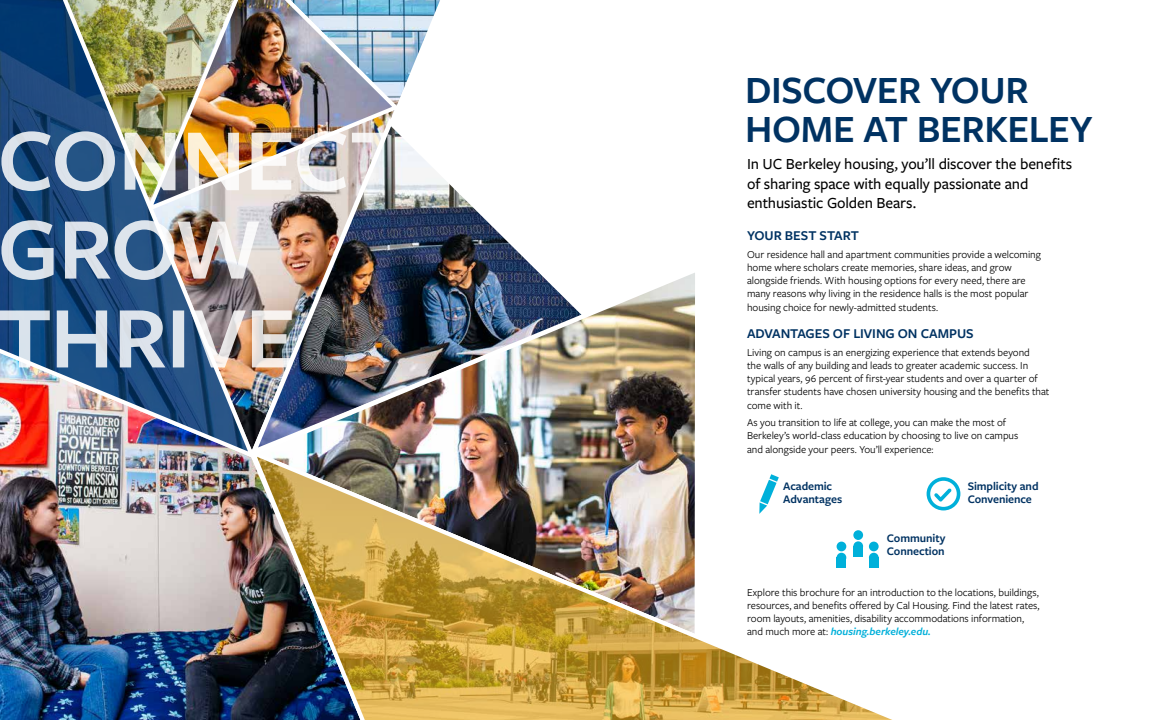
<style>
.page{position:relative;width:1152px;height:720px;background:#fff}
.page>*{position:absolute;margin:0;border:0;box-sizing:border-box;transform-origin:0 0}
.t1{font:600 40px/39px "Freight Sans Pro";letter-spacing:-.01em;color:#003262}
.t2{font:500 16px/19.2px "Freight Sans Pro";letter-spacing:-.01em;color:#000}
.t3{font:600 14px "Freight Sans Pro";letter-spacing:-.005em;color:#003262}
.t4{font:600 12px/12.9px "Freight Sans Pro";letter-spacing:-.01em;color:#003262}
.t5{font:11px/13.2px "Freight Sans Pro";letter-spacing:-.005em;color:#000}
.s1{font-weight:600;font-style:italic;color:#00b0da}
</style>
<div class="page">
<img style="left:0;top:463px;width:246px;height:257px">
<img style="left:401px;top:0;width:39px;height:95px">
<img style="left:301px;top:0;width:100px;height:114px">
<img style="left:0;top:0;width:245px;height:460px">
<img style="left:1px;top:0;width:300px;height:211px">
<svg style="left:0;top:310px;width:238px;height:57px;background:#7b93ae"></svg>
<img style="left:1px;top:220px;width:244px;height:60px">
<img style="left:1px;top:131px;width:244px;height:60px">
<svg style="left:957px;top:484px;width:3px;height:20px"></svg>
<img style="left:245px;top:114px;width:283px;height:148px">
<img style="left:238px;top:262px;width:457px;height:382px">
<img style="left:246px;top:448px;width:708px;height:272px">
<h1 class="t1" style="left:745px;top:69px;width:349px">DISCOVER YOUR<br>HOME AT BERKELEY</h1>
<h2 class="t2" style="left:747px;top:154px;width:327px">In UC Berkeley housing, you’ll discover the benefits of sharing space with equally passionate and enthusiastic Golden Bears.</h2>
<p class="t3" style="left:747px;top:226px;width:113px">YOUR BEST START</p>
<p class="t5" style="left:747px;top:247px;width:295px">Our residence hall and apartment communities provide a welcoming home where scholars create memories, share ideas, and grow alongside friends. With housing options for every need, there are many reasons why living in the residence halls is the most popular housing choice for newly-admitted students.</p>
<p class="t3" style="left:747px;top:324px;width:228px">ADVANTAGES OF LIVING ON CAMPUS</p>
<p class="t5" style="left:747px;top:345px;width:304px">Living on campus is an energizing experience that extends beyond<br>the walls of any building and leads to greater academic success. In typical years, 96 percent of first-year students and over a quarter of transfer students have chosen university housing and the benefits that come with it.</p>
<p class="t5" style="left:747px;top:416px;width:273px">As you transition to life at college, you can make the most of<br>Berkeley’s world-class education by choosing to live on campus and alongside your peers. You’ll experience:</p>
<p class="t4" style="left:783px;top:479px;width:61px">Academic<br>Advantages</p>
<p class="t4" style="left:968px;top:479px;width:72px">Simplicity and<br>Convenience</p>
<p class="t4" style="left:887px;top:531px;width:60px">Community<br>Connection</p>
<p class="t5" style="left:747px;top:585px;width:294px">Explore this brochure for an introduction to the locations, buildings, resources, and benefits offered by Cal Housing. Find the latest rates, room layouts, amenities, disability accommodations information, and much more at: <span class="s1">housing.berkeley.edu.</span></p>
</div>
